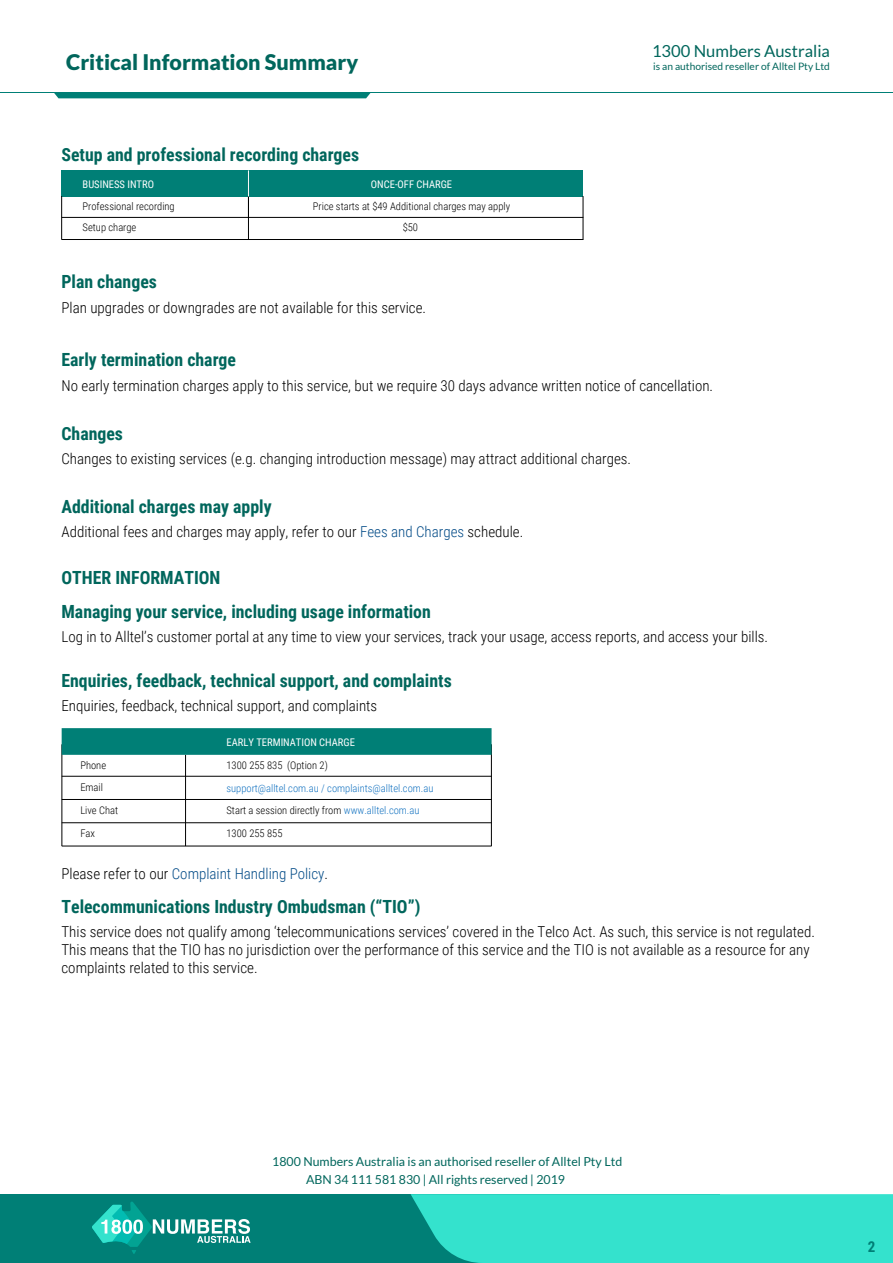
<style>
.page{position:relative;width:893px;height:1263px;background:#fff}
.page>*{position:absolute;margin:0;border:0;box-sizing:border-box;transform-origin:0 0}
.t1{font:900 21.45px "Lato";color:#01665c}
.t2{font:700 18.15px "Roboto Condensed";color:#01665c}
.t3{font:16.65px "Lato";color:#01665c}
.t4{font:300 15px/18px "Roboto Condensed";color:#000}
.t5{font:300 15px "Roboto Condensed";color:#034b87}
.t6{font:700 15px "Roboto Condensed";color:#007f76}
.t7{font:12.45px "Lato";color:#01665c}
.t8{font:300 10.5px/22.2px "Roboto Condensed";color:#000}
.t9{font:10.5px "Roboto Condensed";color:#fff}
.t10{font:300 10.5px "Roboto Condensed";color:#1473c1}
.t11{font:10.2px "Lato";color:#01665c}
.s1{color:#034b87}
.s2{color:#1473c1}
.s3{color:#000}
</style>
<div class="page">
<div style="left:54px;top:93px;width:317px;height:5px;background:#007f76"></div>
<hr style="left:0;top:92px;width:893px;height:1px;background:#007f76">
<hr style="left:62px;top:217px;width:521px;height:1px;background:#000">
<div style="left:61px;top:170px;width:522px;height:26px;background:#007f76"></div>
<hr style="left:61px;top:196px;width:1px;height:44px;background:#000">
<hr style="left:583px;top:196px;width:1px;height:44px;background:#000">
<hr style="left:62px;top:239px;width:521px;height:1px;background:#000">
<hr style="left:248px;top:195px;width:1px;height:44px;background:#000">
<svg style="left:248px;top:170px;width:1px;height:26px"></svg>
<hr style="left:62px;top:744px;width:1px;height:102px;background:#000">
<hr style="left:185px;top:755px;width:1px;height:91px;background:#000">
<hr style="left:62px;top:776px;width:430px;height:1px;background:#000">
<hr style="left:62px;top:799px;width:430px;height:1px;background:#000">
<hr style="left:62px;top:822px;width:430px;height:1px;background:#000">
<hr style="left:62px;top:846px;width:430px;height:1px;background:#000">
<hr style="left:491px;top:744px;width:1px;height:102px;background:#000">
<svg style="left:62px;top:728px;width:430px;height:27px;background:#028077"></svg>
<div style="left:0;top:1194px;width:720px;height:69px;background:#007f76"></div>
<svg style="left:92px;top:1201px;width:159px;height:53px"></svg>
<div style="left:411px;top:1194px;width:482px;height:69px;background:#34e2cd"></div>
<h1 class="t1" style="left:66px;top:50px;width:293px">Critical Information Summary</h1>
<p class="t2" style="left:61px;top:142px;width:299px">Setup and professional recording charges</p>
<p class="t9" style="left:83px;top:177px;width:73px">BUSINESS INTRO</p>
<p class="t9" style="left:371px;top:177px;width:83px">ONCE-OFF CHARGE</p>
<p class="t8" style="left:83px;top:195px;width:94px">Professional recording</p>
<p class="t8" style="left:313px;top:195px;width:199px">Price starts at $49 Additional charges may apply</p>
<p class="t8" style="left:83px;top:216px;width:55px">Setup charge</p>
<p class="t8" style="left:403px;top:216px;width:17px">$50</p>
<p class="t3" style="left:652px;top:42px;width:179px">1300 Numbers Australia</p>
<p class="t11" style="left:653px;top:60px;width:178px">is an authorised reseller of Alltel Pty Ltd</p>
<p class="t2" style="left:61px;top:269px;width:97px">Plan changes</p>
<p class="t4" style="left:61px;top:298px;width:366px">Plan upgrades or downgrades are not available for this service.</p>
<p class="t2" style="left:61px;top:347px;width:176px">Early termination charge</p>
<p class="t4" style="left:61px;top:376px;width:653px">No early termination charges apply to this service, but we require 30 days advance written notice of cancellation.</p>
<p class="t2" style="left:61px;top:420px;width:63px">Changes</p>
<p class="t4" style="left:61px;top:449px;width:571px">Changes to existing services (e.g. changing introduction message) may attract additional charges.</p>
<p class="t2" style="left:61px;top:494px;width:212px">Additional charges may apply</p>
<p class="t4" style="left:61px;top:522px;width:463px">Additional fees and charges may apply, refer to our <span class="s1">Fees and Charges</span> schedule.</p>
<p class="t2" style="left:61px;top:565px;width:160px">OTHER INFORMATION</p>
<p class="t2" style="left:61px;top:598px;width:371px">Managing your service, including usage information</p>
<p class="t4" style="left:61px;top:627px;width:708px">Log in to Alltel’s customer portal at any time to view your services, track your usage, access reports, and access your bills.</p>
<p class="t2" style="left:61px;top:667px;width:392px">Enquiries, feedback, technical support, and complaints</p>
<p class="t4" style="left:61px;top:696px;width:317px">Enquiries, feedback, technical support, and complaints</p>
<p class="t9" style="left:227px;top:735px;width:130px">EARLY TERMINATION CHARGE</p>
<p class="t8" style="left:80px;top:753px;width:27px">Phone<br>Email</p>
<p class="t8" style="left:227px;top:753px;width:103px">1300 255 835 (Option 2)</p>
<p class="t10" style="left:227px;top:781px;width:208px">support@alltel.com.au / complaints@alltel.com.au</p>
<p class="t8" style="left:80px;top:799px;width:39px">Live Chat</p>
<p class="t8" style="left:227px;top:799px;width:195px">Start a session directly from <span class="s2">www.alltel.com.au</span></p>
<p class="t8" style="left:80px;top:822px;width:16px">Fax</p>
<p class="t8" style="left:227px;top:822px;width:57px">1300 255 855</p>
<p class="t5" style="left:61px;top:863px;width:268px"><span class="s3">Please refer to our</span> Complaint Handling Policy<span class="s3">.</span></p>
<p class="t2" style="left:61px;top:893px;width:360px">Telecommunications Industry Ombudsman (“TIO”)</p>
<p class="t4" style="left:61px;top:922px;width:755px">This service does not qualify among ‘telecommunications services’ covered in the Telco Act. As such, this service is not regulated.<br>This means that the TIO has no jurisdiction over the performance of this service and the TIO is not available as a resource for any complaints related to this service.</p>
<p class="t7" style="left:272px;top:1154px;width:351px">1800 Numbers Australia is an authorised reseller of Alltel Pty Ltd</p>
<p class="t7" style="left:306px;top:1173px;width:261px">ABN 34 111 581 830 | All rights reserved | 2019</p>
<p class="t6" style="left:868px;top:1236px;width:9px">2</p>
</div>
